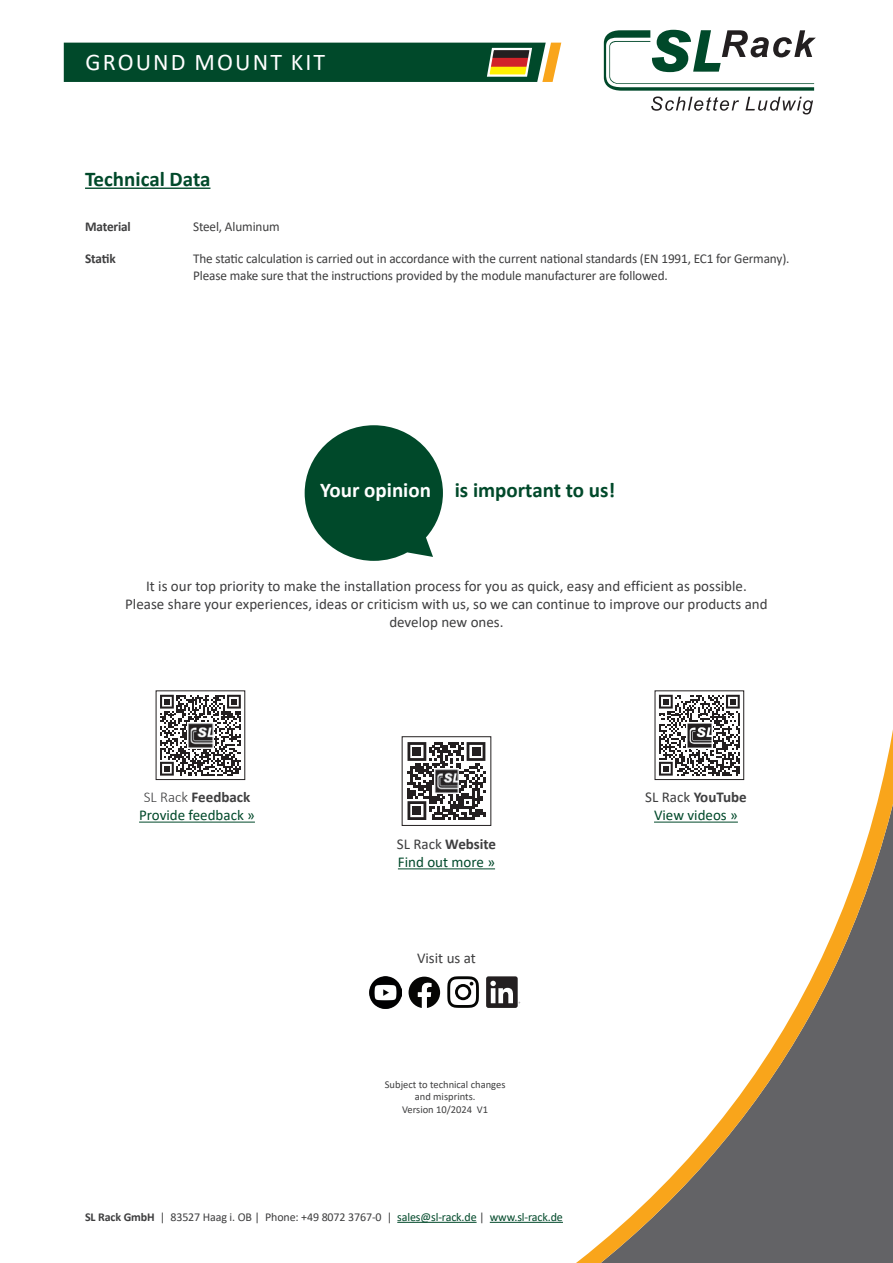
<style>
.page{position:relative;width:893px;height:1263px;background:#fff}
.page>*{position:absolute;margin:0;border:0;box-sizing:border-box;transform-origin:0 0}
.t1{font:24px "Calibri";letter-spacing:.09em;color:#fff}
.t2{font:700 21px "Calibri";color:#00492a}
.t3{font:15px/18px "Calibri";color:#3e3e3f;text-align:center}
.t4{font:15px/18px "Calibri";color:#00492a;text-align:center}
.t5{font:13.5px/16.2px "Calibri";letter-spacing:-.01em;color:#3e3e3f}
.t6{font:700 13.5px "Calibri";letter-spacing:-.01em;color:#3e3e3f}
.t7{font:12px "Calibri";letter-spacing:-.01em;color:#3e3e3f}
.t8{font:10.5px/12.6px "Calibri";color:#3e3e3f;text-align:center}
.s1{color:#fff}
.s2{font-weight:300;color:#3e3e3f}
.s3{font-weight:700;color:#3e3e3f}
.s4{color:#3e3e3f}
.s5{font-weight:700}
.s6{color:#00492a}
</style>
<div class="page">
<svg style="left:604px;top:30px;width:212px;height:84px"></svg>
<hr style="left:397px;top:1222px;width:80px;height:1px;background:#00492a">
<hr style="left:490px;top:1222px;width:73px;height:1px;background:#00492a">
<svg style="left:64px;top:43px;width:497px;height:39px;background:#155230"></svg>
<svg style="left:560px;top:690px;width:333px;height:573px"></svg>
<hr style="left:85px;top:188px;width:125px;height:1px;background:#00492a">
<svg style="left:407px;top:742px;width:78px;height:78px"></svg>
<div style="left:413px;top:747px;width:8px;height:8px;background:#231f20"></div>
<div style="left:472px;top:747px;width:8px;height:8px;background:#231f20"></div>
<div style="left:413px;top:806px;width:8px;height:9px;background:#231f20"></div>
<img style="left:434px;top:769px;width:25px;height:24px">
<div style="left:402px;top:736px;width:89px;height:90px;border:1px solid #231f20"></div>
<hr style="left:139px;top:822px;width:116px;height:1px;background:#00492a">
<svg style="left:160px;top:695px;width:81px;height:81px"></svg>
<img style="left:188px;top:722px;width:25px;height:26px">
<hr style="left:398px;top:868px;width:97px;height:1px;background:#00492a">
<hr style="left:654px;top:822px;width:84px;height:1px;background:#00492a">
<div style="left:655px;top:691px;width:89px;height:88px;background:#fff"></div>
<svg style="left:659px;top:695px;width:81px;height:81px"></svg>
<img style="left:686px;top:722px;width:26px;height:26px">
<div style="left:655px;top:691px;width:89px;height:89px;border:1px solid #231f20"></div>
<svg style="left:305px;top:425px;width:138px;height:136px"></svg>
<svg style="left:409px;top:977px;width:31px;height:31px"></svg>
<svg style="left:447px;top:976px;width:32px;height:32px"></svg>
<img style="left:370px;top:977px;width:32px;height:31px">
<svg style="left:486px;top:976px;width:34px;height:32px"></svg>
<h1 class="t1" style="left:86px;top:45px;width:241px">GROUND MOUNT KIT</h1>
<h2 class="t2" style="left:85px;top:164px;width:127px">Technical Data</h2>
<p class="t6" style="left:85px;top:217px;width:47px">Material</p>
<p class="t5" style="left:193px;top:218px;width:88px">Steel, Aluminum</p>
<p class="t6" style="left:85px;top:249px;width:32px">Statik</p>
<p class="t5" style="left:193px;top:250px;width:598px">The static calculation is carried out in accordance with the current national standards (EN 1991, EC1 for Germany).<br>Please make sure that the instructions provided by the module manufacturer are followed.</p>
<h2 class="t2" style="left:320px;top:475px;width:297px"><span class="s1">Your opinion</span> is important to us!</h2>
<p class="t3" style="left:125px;top:576px;width:644px">It is our top priority to make the installation process for you as quick, easy and efficient as possible.<br>Please share your experiences, ideas or criticism with us, so we can continue to improve our products and develop new ones.</p>
<p class="t4" style="left:139px;top:788px;width:117px"><span class="s2">SL Rack</span> <span class="s3">Feedback<br></span>Provide feedback »</p>
<p class="t4" style="left:397px;top:835px;width:101px;text-align:left"><span class="s4">SL Rack</span> <span class="s3">Website<br></span>Find out more »</p>
<p class="t3" style="left:417px;top:949px;width:60px">Visit us at</p>
<p class="t8" style="left:385px;top:1077px;width:122px">Subject to technical changes and misprints.<br>Version 10/2024 V1</p>
<p class="t7" style="left:85px;top:1208px;width:479px"><span class="s5">SL Rack GmbH</span> | 83527 Haag i. OB | Phone: +49 8072 3767-0 | <span class="s6">sales@sl-rack.de</span> | <span class="s6">www.sl-rack.de</span></p>
<p class="t4" style="left:645px;top:788px;width:103px"><span class="s4">SL Rack</span> <span class="s3">YouTube<br></span>View videos »</p>
</div>
